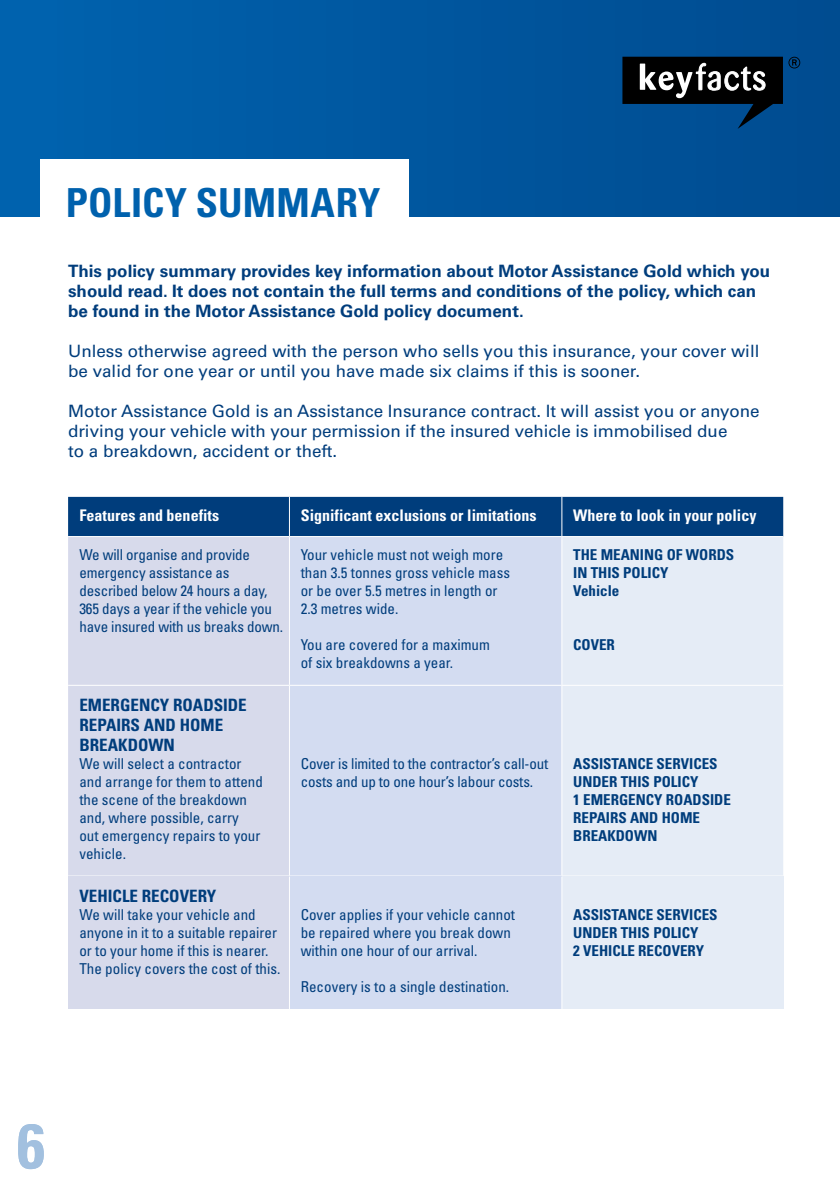
<style>
.page{position:relative;width:840px;height:1191px;background:#fff}
.page>*{position:absolute;margin:0;border:0;box-sizing:border-box;transform-origin:0 0}
.t1{font:700 condensed 63px "Univers LT Std";color:#a2c0df}
.t2{font:700 condensed 40px "Univers LT Std";letter-spacing:.005em;color:#0061ad}
.t3{font:17px/20px "Univers LT Std";color:#003d7c}
.t4{font:700 17px/20px "Univers LT Std";color:#003d7c}
.t5{font:700 condensed 17px/20px "Univers LT Std";color:#003d7c}
.t6{font:700 condensed 16px "Univers LT Std";color:#fff}
.t7{font:condensed 15px/18px "Univers LT Std";color:#003d7c}
.t8{font:700 condensed 15px/18px "Univers LT Std";color:#003d7c}
</style>
<div class="page">
<div style="left:0;top:0;width:839px;height:217px;background:linear-gradient(to right,#0063af,#004b8f)"></div>
<svg style="left:622px;top:57px;width:160px;height:72px;background:#1d374e"></svg>
<svg style="left:788px;top:57px;width:11px;height:11px"></svg>
<div style="left:40px;top:160px;width:368px;height:77px;background:#fff"></div>
<div style="left:68px;top:497px;width:714px;height:39px;background:#003d7c"></div>
<div style="left:68px;top:537px;width:221px;height:338px;background:#d7daeb"></div>
<div style="left:290px;top:537px;width:271px;height:338px;background:#d3dcf1"></div>
<div style="left:562px;top:537px;width:220px;height:338px;background:#e5ecf6"></div>
<hr style="left:289px;top:497px;width:1px;height:39px;background:#fff">
<hr style="left:561px;top:497px;width:1px;height:39px;background:#fff">
<hr style="left:68px;top:685px;width:221px;height:1px;background:#fff">
<hr style="left:289px;top:685px;width:272px;height:1px;background:#fff">
<hr style="left:561px;top:685px;width:221px;height:1px;background:#fff">
<div style="left:68px;top:876px;width:221px;height:133px;background:#d7daeb"></div>
<div style="left:289px;top:876px;width:272px;height:133px;background:#d3dcf1"></div>
<div style="left:561px;top:876px;width:221px;height:133px;background:#e5ecf6"></div>
<hr style="left:289px;top:876px;width:1px;height:133px;background:#fff">
<hr style="left:561px;top:876px;width:1px;height:133px;background:#fff">
<h2 class="t2" style="left:66px;top:178px;width:316px">POLICY SUMMARY</h2>
<p class="t4" style="left:68px;top:261px;width:703px">This policy summary provides key information about Motor Assistance Gold which you should read. It does not contain the full terms and conditions of the policy, which can be found in the Motor Assistance Gold policy document.</p>
<p class="t3" style="left:68px;top:341px;width:692px">Unless otherwise agreed with the person who sells you this insurance, your cover will be valid for one year or until you have made six claims if this is sooner.</p>
<p class="t3" style="left:68px;top:401px;width:692px">Motor Assistance Gold is an Assistance Insurance contract. It will assist you or anyone driving your vehicle with your permission if the insured vehicle is immobilised due<br>to a breakdown, accident or theft.</p>
<p class="t6" style="left:79px;top:505px;width:141px">Features and benefits</p>
<p class="t6" style="left:300px;top:505px;width:237px">Significant exclusions or limitations</p>
<p class="t6" style="left:573px;top:505px;width:185px">Where to look in your policy</p>
<p class="t7" style="left:79px;top:546px;width:205px">We will organise and provide emergency assistance as described below 24 hours a day,<br>365 days a year if the vehicle you have insured with us breaks down.</p>
<p class="t7" style="left:300px;top:546px;width:211px">Your vehicle must not weigh more than 3.5 tonnes gross vehicle mass or be over 5.5 metres in length or<br>2.3 metres wide.</p>
<p class="t7" style="left:300px;top:636px;width:190px">You are covered for a maximum of six breakdowns a year.</p>
<p class="t8" style="left:573px;top:546px;width:162px">THE MEANING OF WORDS<br>IN THIS POLICY<br>Vehicle</p>
<p class="t8" style="left:573px;top:636px;width:43px">COVER</p>
<p class="t5" style="left:79px;top:695px;width:169px">EMERGENCY ROADSIDE<br>REPAIRS AND HOME<br>BREAKDOWN</p>
<p class="t7" style="left:79px;top:754px;width:185px">We will select a contractor and arrange for them to attend the scene of the breakdown and, where possible, carry<br>out emergency repairs to your vehicle.</p>
<p class="t7" style="left:300px;top:754px;width:249px">Cover is limited to the contractor’s call-out costs and up to one hour’s labour costs.</p>
<p class="t8" style="left:573px;top:754px;width:159px">ASSISTANCE SERVICES<br>UNDER THIS POLICY<br>1 EMERGENCY ROADSIDE<br>REPAIRS AND HOME<br>BREAKDOWN</p>
<p class="t5" style="left:79px;top:886px;width:138px">VEHICLE RECOVERY</p>
<p class="t7" style="left:79px;top:905px;width:202px">We will take your vehicle and anyone in it to a suitable repairer or to your home if this is nearer.<br>The policy covers the cost of this.</p>
<p class="t7" style="left:300px;top:905px;width:216px">Cover applies if your vehicle cannot be repaired where you break down within one hour of our arrival.</p>
<p class="t7" style="left:300px;top:977px;width:210px">Recovery is to a single destination.</p>
<p class="t8" style="left:573px;top:906px;width:146px">ASSISTANCE SERVICES<br>UNDER THIS POLICY<br>2 VEHICLE RECOVERY</p>
<h1 class="t1" style="left:17px;top:1107px;width:29px">6</h1>
</div>
